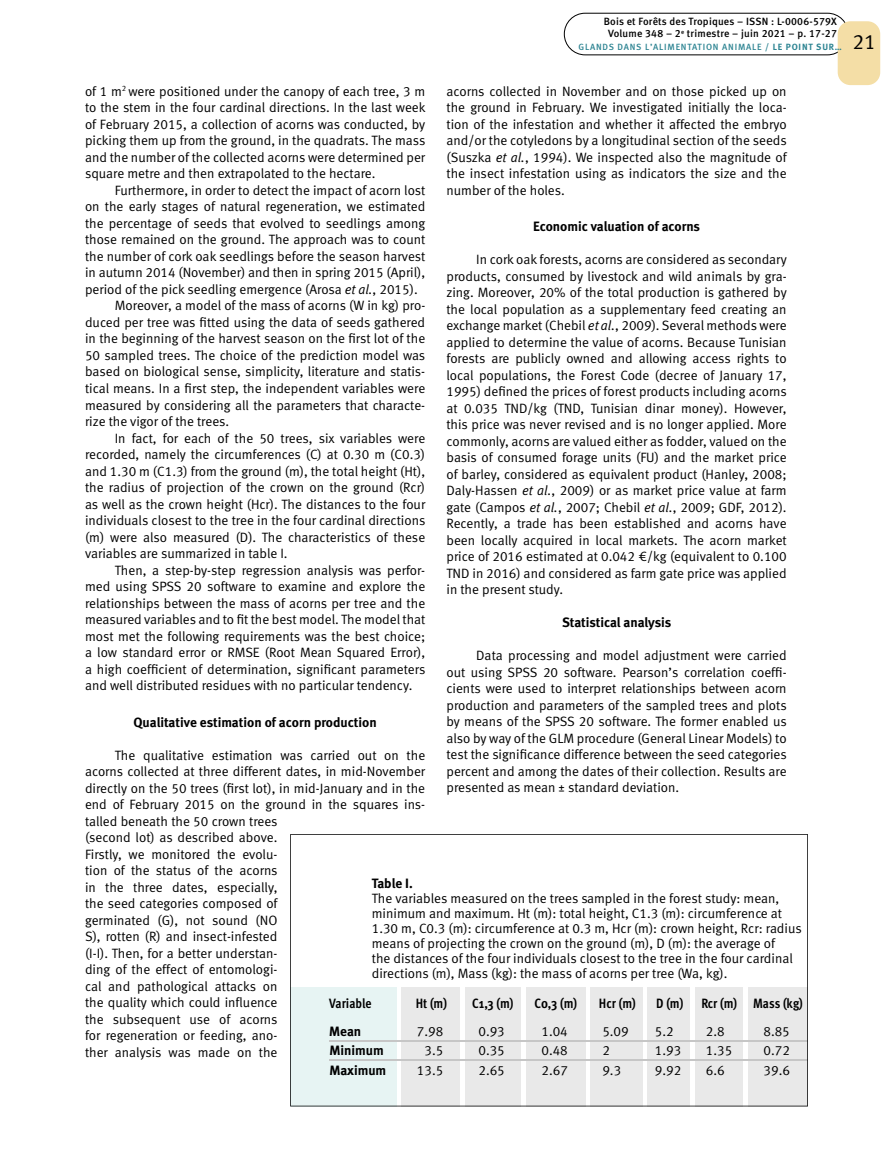
<style>
.page{position:relative;width:893px;height:1149px;background:#fff}
.page>*{position:absolute;margin:0;border:0;box-sizing:border-box;transform-origin:0 0}
.t1{font:21px "Meta Normal LF";color:#000}
.t2{font:13.5px/16.5px "Meta Normal LF";color:#000;text-align:justify}
.t3{font:13.5px "Meta Bold LF";color:#000}
.t4{font:700 13.5px "Meta Cond";color:#000}
.t5{font:10.5px/12px "Meta Medium LF";letter-spacing:.02em;color:#000;text-align:center}
.t6{font:9px "Meta Medium LF";letter-spacing:.09em;color:#2f8593}
.s1{font-family:"Meta Bold LF"}
.s2{font-style:italic}
</style>
<div class="page">
<div style="left:564px;top:13px;width:285px;height:42px;border:1px solid #000;border-radius:21px"></div>
<div style="left:838px;top:21px;width:42px;height:64px;background:#f4dea6;border-radius:13px"></div>
<svg style="left:290px;top:834px;width:518px;height:272px"></svg>
<p class="t5" style="left:604px;top:16px;width:235px">Bois et Forêts des Tropiques – ISSN : L-0006-579X<br>Volume 348 – 2<sup>e</sup> trimestre – juin 2021 – p. 17-27</p>
<p class="t6" style="left:578px;top:41px;width:265px">GLANDS DANS L’ALIMENTATION ANIMALE <span class="s1">/ LE POINT SUR…</span></p>
<h1 class="t1" style="left:852px;top:30px;width:25px">21</h1>
<p class="t2" style="left:446px;top:82px;width:342px">acorns collected in November and on those picked up on the ground in February. We investigated initially the loca&shy;tion of the infestation and whether it affected the embryo and/or the cotyledons by a longitudinal section of the seeds (Suszka <span class="s2">et al.</span>, 1994). We inspected also the magnitude of the insect infestation using as indicators the size and the number of the holes.</p>
<p class="t3" style="left:533px;top:218px;width:168px">Economic valuation of acorns</p>
<p class="t2" style="left:446px;top:251px;width:342px;text-indent:30px">In cork oak forests, acorns are considered as secondary products, consumed by livestock and wild animals by gra&shy;zing. Moreover, 20% of the total production is gathered by the local population as a supplementary feed creating an exchange market (Chebil <span class="s2">et al.</span>, 2009). Several methods were applied to determine the value of acorns. Because Tunisian forests are publicly owned and allowing access rights to local populations, the Forest Code (decree of January 17, 1995) defined the prices of forest products including acorns at 0.035 TND/kg (TND, Tunisian dinar money). However, this price was never revised and is no longer applied. More commonly, acorns are valued either as fodder, valued on the basis of consumed forage units (FU) and the market price of barley, considered as equivalent product (Hanley, 2008; Daly-Hassen <span class="s2">et al.</span>, 2009) or as market price value at farm gate (Campos <span class="s2">et al.</span>, 2007; Chebil <span class="s2">et al.</span>, 2009; GDF, 2012).<br>Recently, a trade has been established and acorns have been locally acquired in local markets. The acorn market price of 2016 estimated at 0.042 €/kg (equivalent to 0.100<br>TND in 2016) and considered as farm gate price was applied in the present study.</p>
<p class="t3" style="left:562px;top:614px;width:111px">Statistical analysis</p>
<p class="t2" style="left:446px;top:647px;width:342px;text-indent:30px">Data processing and model adjustment were carried out using SPSS 20 software. Pearson’s correlation coeffi&shy;cients were used to interpret relationships between acorn production and parameters of the sampled trees and plots by means of the SPSS 20 software. The former enabled us also by way of the GLM procedure (General Linear Models) to test the significance difference between the seed categories percent and among the dates of their collection. Results are presented as mean ± standard deviation.</p>
<p class="t2" style="left:85px;top:83px;width:342px">of 1 m<sup>2</sup> were positioned under the canopy of each tree, 3 m to the stem in the four cardinal directions. In the last week of February 2015, a collection of acorns was conducted, by picking them up from the ground, in the quadrats. The mass and the number of the collected acorns were determined per square metre and then extrapolated to the hectare.</p>
<p class="t2" style="left:115px;top:182px;width:312px">Furthermore, in order to detect the impact of acorn lost</p>
<p class="t2" style="left:85px;top:198px;width:342px">on the early stages of natural regeneration, we estimated</p>
<p class="t2" style="left:85px;top:215px;width:342px">the percentage of seeds that evolved to seedlings among</p>
<p class="t2" style="left:85px;top:231px;width:342px">those remained on the ground. The approach was to count</p>
<p class="t2" style="left:85px;top:248px;width:342px">the number of cork oak seedlings before the season harvest</p>
<p class="t2" style="left:85px;top:264px;width:342px">in autumn 2014 (November) and then in spring 2015 (April),</p>
<p class="t2" style="left:85px;top:281px;width:334px">period of the pick seedling emergence (Arosa <span class="s2">et al.</span>, 2015).</p>
<p class="t2" style="left:115px;top:297px;width:312px">Moreover, a model of the mass of acorns (W in kg) pro-</p>
<p class="t2" style="left:85px;top:314px;width:342px">duced per tree was fitted using the data of seeds gathered</p>
<p class="t2" style="left:85px;top:330px;width:342px">in the beginning of the harvest season on the first lot of the</p>
<p class="t2" style="left:85px;top:347px;width:342px">50 sampled trees. The choice of the prediction model was</p>
<p class="t2" style="left:85px;top:363px;width:342px">based on biological sense, simplicity, literature and statis-</p>
<p class="t2" style="left:85px;top:380px;width:342px">tical means. In a first step, the independent variables were</p>
<p class="t2" style="left:85px;top:396px;width:342px">measured by considering all the parameters that characte-</p>
<p class="t2" style="left:85px;top:413px;width:146px">rize the vigor of the trees.</p>
<p class="t2" style="left:115px;top:429px;width:312px">In fact, for each of the 50 trees, six variables were</p>
<p class="t2" style="left:85px;top:446px;width:342px">recorded, namely the circumferences (C) at 0.30 m (C0.3)</p>
<p class="t2" style="left:85px;top:462px;width:342px">and 1.30 m (C1.3) from the ground (m), the total height (Ht),</p>
<p class="t2" style="left:85px;top:479px;width:342px">the radius of projection of the crown on the ground (Rcr)</p>
<p class="t2" style="left:85px;top:495px;width:342px">as well as the crown height (Hcr). The distances to the four</p>
<p class="t2" style="left:85px;top:512px;width:342px">individuals closest to the tree in the four cardinal directions</p>
<p class="t2" style="left:85px;top:528px;width:342px">(m) were also measured (D). The characteristics of these</p>
<p class="t2" style="left:85px;top:545px;width:204px">variables are summarized in table I.</p>
<p class="t2" style="left:115px;top:561px;width:312px">Then, a step-by-step regression analysis was perfor-</p>
<p class="t2" style="left:85px;top:578px;width:342px">med using SPSS 20 software to examine and explore the</p>
<p class="t2" style="left:85px;top:594px;width:342px">relationships between the mass of acorns per tree and the</p>
<p class="t2" style="left:85px;top:611px;width:342px">measured variables and to fit the best model. The model that</p>
<p class="t2" style="left:85px;top:627px;width:342px">most met the following requirements was the best choice;</p>
<p class="t2" style="left:85px;top:644px;width:342px">a low standard error or RMSE (Root Mean Squared Error),</p>
<p class="t2" style="left:85px;top:660px;width:342px">a high coefficient of determination, significant parameters</p>
<p class="t2" style="left:85px;top:677px;width:329px">and well distributed residues with no particular tendency.</p>
<p class="t3" style="left:133px;top:713px;width:245px">Qualitative estimation of acorn production</p>
<p class="t2" style="left:85px;top:746px;width:342px;text-align:left;text-indent:30px">The qualitative estimation was carried out on the acorns collected at three different dates, in mid-November directly on the 50 trees (first lot), in mid-January and in the end of February 2015 on the ground in the squares ins&shy;talled beneath the 50 crown trees<br>(second lot) as described above.<br>Firstly, we monitored the evolu-<br>tion of the status of the acorns<br>in the three dates, especially,<br>the seed categories composed of<br>germinated (G), not sound (NO<br>S), rotten (R) and insect-infested<br>(I-I). Then, for a better understan-<br>ding of the effect of entomologi-<br>cal and pathological attacks on<br>the quality which could influence<br>the subsequent use of acorns<br>for regeneration or feeding, ano-<br>ther analysis was made on the</p>
<p class="t3" style="left:372px;top:875px;width:42px">Table I.</p>
<p class="t2" style="left:372px;top:890px;width:431px;line-height:15px;text-align:left">The variables measured on the trees sampled in the forest study: mean, minimum and maximum. Ht (m): total height, C1.3 (m): circumference at 1.30 m, C0.3 (m): circumference at 0.3 m, Hcr (m): crown height, Rcr: radius means of projecting the crown on the ground (m), D (m): the average of<br>the distances of the four individuals closest to the tree in the four cardinal directions (m), Mass (kg): the mass of acorns per tree (Wa, kg).</p>
<p class="t4" style="left:329px;top:995px;width:44px">Variable</p>
<p class="t4" style="left:416px;top:995px;width:33px">Ht (m)</p>
<p class="t4" style="left:472px;top:995px;width:43px">C1,3 (m)</p>
<p class="t4" style="left:534px;top:995px;width:44px">C0,3 (m)</p>
<p class="t4" style="left:599px;top:995px;width:38px">Hcr (m)</p>
<p class="t4" style="left:656px;top:995px;width:29px">D (m)</p>
<p class="t4" style="left:701px;top:995px;width:103px">Rcr (m) Mass (kg)</p>
<p class="t3" style="left:329px;top:1022px;width:34px">Mean</p>
<p class="t2" style="left:417px;top:1022px;width:28px">7.98</p>
<p class="t2" style="left:478px;top:1022px;width:28px">0.93</p>
<p class="t2" style="left:541px;top:1022px;width:28px">1.04</p>
<p class="t2" style="left:602px;top:1022px;width:28px">5.09</p>
<p class="t2" style="left:655px;top:1022px;width:20px">5.2</p>
<p class="t2" style="left:706px;top:1022px;width:20px">2.8</p>
<p class="t2" style="left:763px;top:1022px;width:28px">8.85</p>
<p class="t3" style="left:329px;top:1042px;width:56px">Minimum</p>
<p class="t2" style="left:424px;top:1041px;width:20px">3.5</p>
<p class="t2" style="left:478px;top:1041px;width:28px">0.35</p>
<p class="t2" style="left:541px;top:1041px;width:28px">0.48</p>
<p class="t2" style="left:602px;top:1041px;width:9px">2</p>
<p class="t2" style="left:655px;top:1041px;width:28px">1.93</p>
<p class="t2" style="left:706px;top:1041px;width:28px">1.35</p>
<p class="t2" style="left:763px;top:1041px;width:28px">0.72</p>
<p class="t3" style="left:329px;top:1061px;width:58px">Maximum</p>
<p class="t2" style="left:417px;top:1061px;width:28px">13.5</p>
<p class="t2" style="left:478px;top:1061px;width:28px">2.65</p>
<p class="t2" style="left:541px;top:1061px;width:28px">2.67</p>
<p class="t2" style="left:602px;top:1061px;width:20px">9.3</p>
<p class="t2" style="left:655px;top:1061px;width:28px">9.92</p>
<p class="t2" style="left:706px;top:1061px;width:20px">6.6</p>
<p class="t2" style="left:763px;top:1061px;width:28px">39.6</p>
</div>
